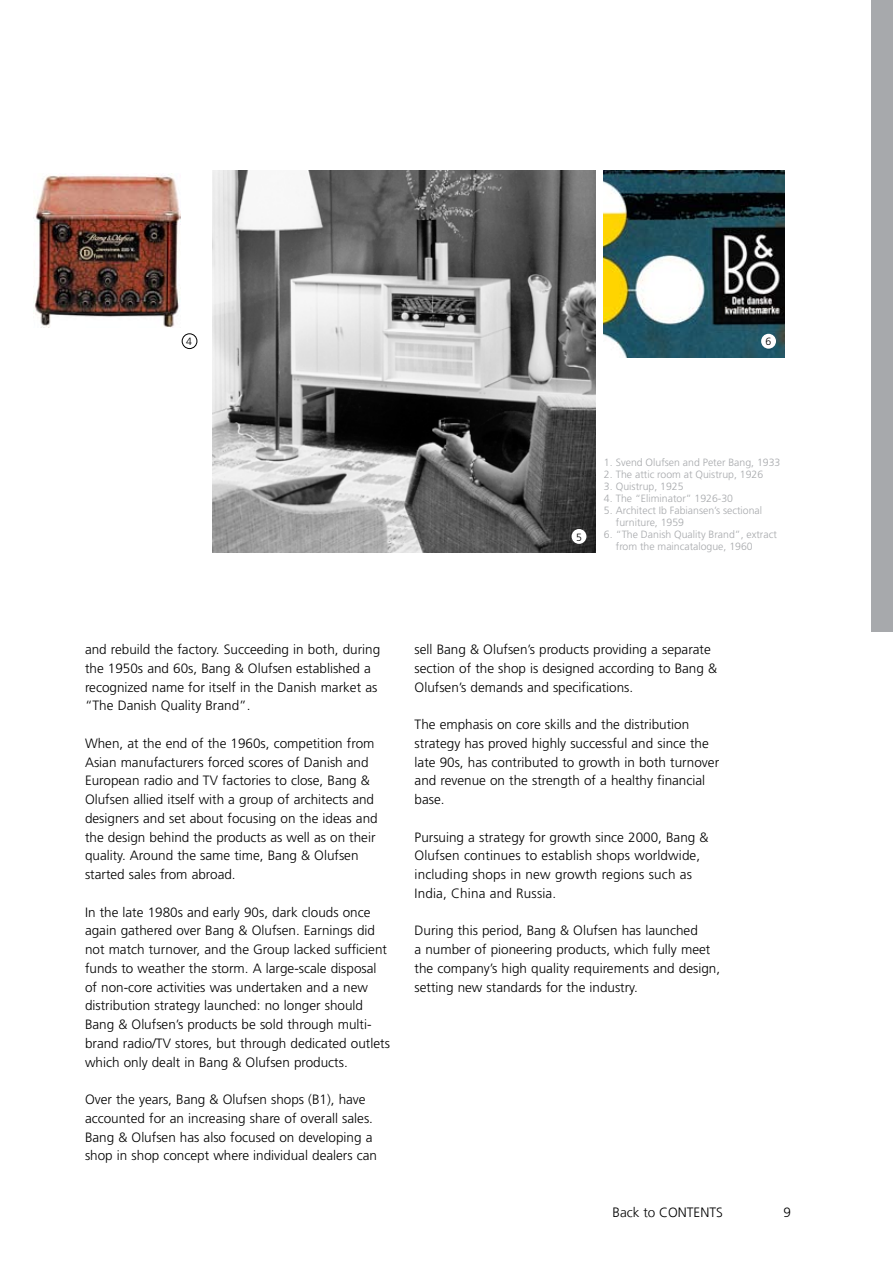
<style>
.page{position:relative;width:893px;height:1263px;background:#fff}
.page>*{position:absolute;margin:0;border:0;box-sizing:border-box;transform-origin:0 0}
.t1{font:300 13.5px/18.8px "Frutiger";color:#000}
.t2{font:300 13.5px "Frutiger LT Com";color:#000}
.t3{font:300 10.5px/12px "Frutiger";color:#a7a9ac}
.t4{font:300 10.5px "Frutiger";color:#000}
</style>
<div class="page">
<div style="left:872px;top:0;width:21px;height:631px;background:#a7a9ac"></div>
<img style="left:213px;top:170px;width:382px;height:383px">
<img style="left:604px;top:170px;width:181px;height:187px">
<img style="left:34px;top:173px;width:146px;height:154px">
<div style="left:182px;top:334px;width:15px;height:15px;border:1px solid #000;border-radius:50%"></div>
<div style="left:572px;top:529px;width:14px;height:15px;background:#fff;border-radius:50%"></div>
<div style="left:761px;top:334px;width:15px;height:15px;background:#fff;border-radius:50%"></div>
<p class="t4" style="left:186px;top:335px;width:7px">4</p>
<p class="t4" style="left:765px;top:335px;width:7px">6</p>
<p class="t4" style="left:576px;top:531px;width:7px">5</p>
<p class="t3" style="left:604px;top:456px;width:178px">1. Svend Olufsen and Peter Bang, 1933</p>
<p class="t3" style="left:604px;top:468px;width:161px">2. The attic room at Quistrup, 1926</p>
<p class="t3" style="left:604px;top:480px;width:81px">3. Quistrup, 1925</p>
<p class="t3" style="left:604px;top:492px;width:131px">4. The “Eliminator” 1926-30</p>
<p class="t3" style="left:616px;top:504px;width:148px;text-indent:-12px">5. Architect Ib Fabiansen’s sectional furniture, 1959</p>
<p class="t3" style="left:616px;top:528px;width:163px;text-indent:-12px">6. “The Danish Quality Brand”, extract from the maincatalogue, 1960</p>
<p class="t1" style="left:85px;top:640px;width:297px">and rebuild the factory. Succeeding in both, during the 1950s and 60s, Bang &amp; Olufsen established a recognized name for itself in the Danish market as “The Danish Quality Brand”.</p>
<p class="t1" style="left:85px;top:734px;width:294px">When, at the end of the 1960s, competition from Asian manufacturers forced scores of Danish and European radio and TV factories to close, Bang &amp; Olufsen allied itself with a group of architects and designers and set about focusing on the ideas and the design behind the products as well as on their quality. Around the same time, Bang &amp; Olufsen started sales from abroad.</p>
<p class="t1" style="left:85px;top:903px;width:306px">In the late 1980s and early 90s, dark clouds once again gathered over Bang &amp; Olufsen. Earnings did not match turnover, and the Group lacked sufficient funds to weather the storm. A large-scale disposal of non-core activities was undertaken and a new distribution strategy launched: no longer should Bang &amp; Olufsen’s products be sold through multi&shy;brand radio/TV stores, but through dedicated outlets which only dealt in Bang &amp; Olufsen products.</p>
<p class="t1" style="left:85px;top:1090px;width:293px">Over the years, Bang &amp; Olufsen shops (B1), have accounted for an increasing share of overall sales.<br>Bang &amp; Olufsen has also focused on developing a shop in shop concept where individual dealers can</p>
<p class="t1" style="left:415px;top:640px;width:304px">sell Bang &amp; Olufsen’s products providing a separate section of the shop is designed according to Bang &amp;<br>Olufsen’s demands and specifications.</p>
<p class="t1" style="left:415px;top:715px;width:306px">The emphasis on core skills and the distribution strategy has proved highly successful and since the late 90s, has contributed to growth in both turnover and revenue on the strength of a healthy financial base.</p>
<p class="t1" style="left:415px;top:828px;width:295px">Pursuing a strategy for growth since 2000, Bang &amp; Olufsen continues to establish shops worldwide, including shops in new growth regions such as India, China and Russia.</p>
<p class="t1" style="left:415px;top:921px;width:307px">During this period, Bang &amp; Olufsen has launched<br>a number of pioneering products, which fully meet the company’s high quality requirements and design, setting new standards for the industry.</p>
<p class="t2" style="left:613px;top:1204px;width:112px">Back to CONTENTS</p>
<p class="t1" style="left:783px;top:1203px;width:9px">9</p>
</div>
